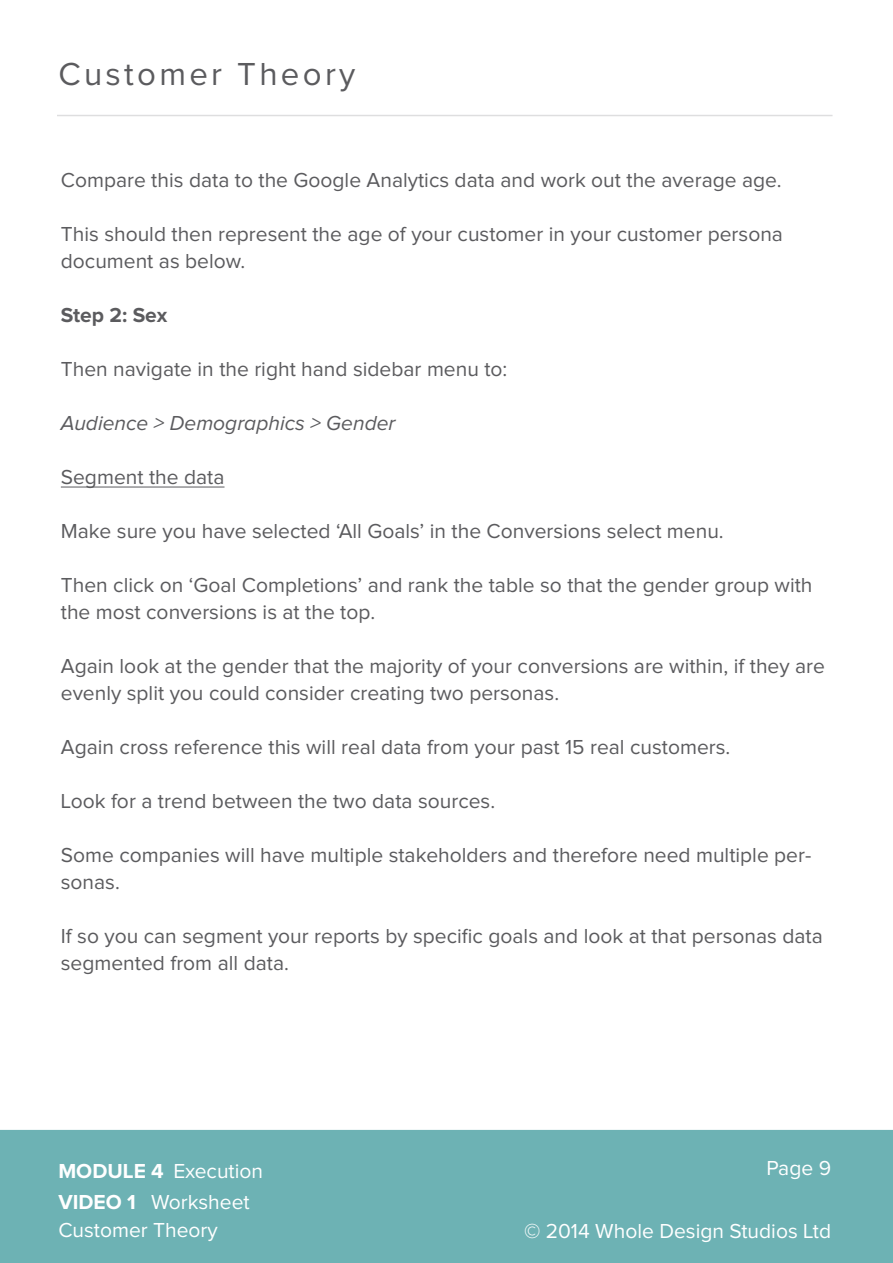
<style>
.page{position:relative;width:893px;height:1263px;background:#fff}
.page>*{position:absolute;margin:0;border:0;box-sizing:border-box;transform-origin:0 0}
.t1{font:33px "Proxima Nova";letter-spacing:.1em;color:#5b5b5e}
.t2{font:21px/27px "Proxima Nova";color:#5b5b5e}
.t3{font:21px/28.3px "Proxima Nova";color:#fff}
.t4{font:italic 21px "Proxima Nova";color:#5b5b5e}
.t5{font:700 21px "Proxima Nova";color:#fff}
.t6{font:700 21px "Proxima Nova";color:#5b5b5e}
</style>
<div class="page">
<div style="left:0;top:1129px;width:893px;height:134px;background:#6db2b4"></div>
<hr style="left:61px;top:487px;width:164px;height:1px;background:#5b5b5e">
<hr style="left:57px;top:115px;width:775px;height:1px;background:#5b5b5e">
<h1 class="t1" style="left:58px;top:59px;width:298px">Customer Theory</h1>
<p class="t2" style="left:61px;top:168px;width:722px">Compare this data to the Google Analytics data and work out the average age.</p>
<p class="t2" style="left:61px;top:222px;width:724px">This should then represent the age of your customer in your customer persona document as below.</p>
<p class="t6" style="left:61px;top:306px;width:108px">Step 2: Sex</p>
<p class="t2" style="left:61px;top:357px;width:448px">Then navigate in the right hand sidebar menu to:</p>
<p class="t4" style="left:61px;top:414px;width:336px">Audience &gt; Demographics &gt; Gender</p>
<p class="t2" style="left:61px;top:465px;width:165px">Segment the data</p>
<p class="t2" style="left:61px;top:519px;width:664px">Make sure you have selected ‘All Goals’ in the Conversions select menu.</p>
<p class="t2" style="left:61px;top:573px;width:753px">Then click on ‘Goal Completions’ and rank the table so that the gender group with the most conversions is at the top.</p>
<p class="t2" style="left:61px;top:654px;width:766px">Again look at the gender that the majority of your conversions are within, if they are evenly split you could consider creating two personas.</p>
<p class="t2" style="left:61px;top:735px;width:671px">Again cross reference this will real data from your past 15 real customers.</p>
<p class="t2" style="left:61px;top:789px;width:436px">Look for a trend between the two data sources.</p>
<p class="t2" style="left:61px;top:843px;width:752px">Some companies will have multiple stakeholders and therefore need multiple per&shy;sonas.</p>
<p class="t2" style="left:61px;top:924px;width:763px">If so you can segment your reports by specific goals and look at that personas data segmented from all data.</p>
<p class="t5" style="left:58px;top:1161px;width:107px">MODULE 4</p>
<p class="t3" style="left:766px;top:1155px;width:66px">Page 9</p>
<p class="t3" style="left:173px;top:1158px;width:91px">Execution</p>
<p class="t5" style="left:58px;top:1192px;width:79px">VIDEO 1</p>
<p class="t3" style="left:58px;top:1188px;width:193px;text-indent:93px">Worksheet<br>Customer Theory</p>
<p class="t3" style="left:524px;top:1217px;width:309px">© 2014 Whole Design Studios Ltd</p>
</div>
